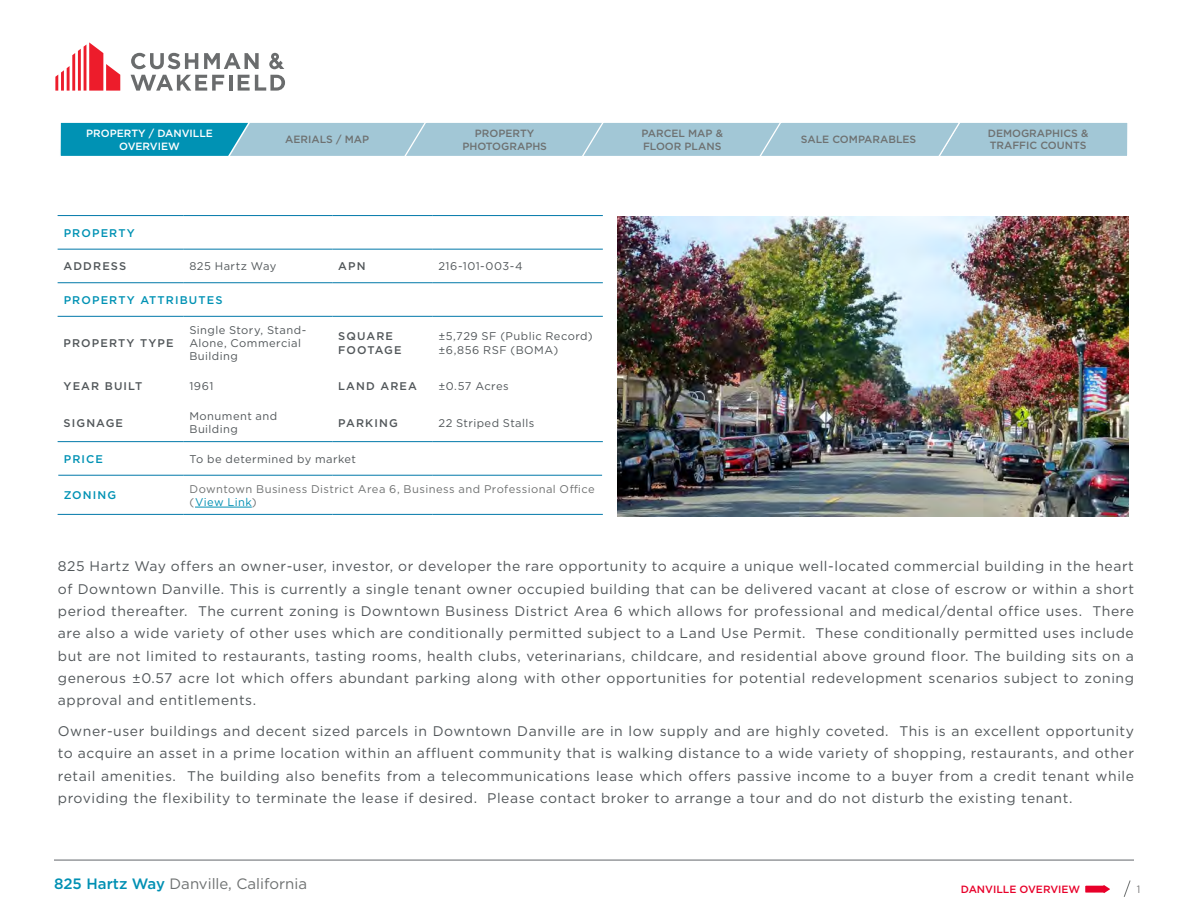
<style>
.page{position:relative;width:1188px;height:918px;background:#fff}
.page>*{position:absolute;margin:0;border:0;box-sizing:border-box;transform-origin:0 0}
.t1{font:15px "Gotham";color:#6e7171}
.t2{font:13.95px/22.4px "Gotham";letter-spacing:.04em;color:#52575a;text-align:justify}
.t3{font:11.1px/13.4px "Gotham";letter-spacing:.04em;color:#52575a}
.t4{font:11.1px/13.4px "Gotham";letter-spacing:.04em;color:#6f7171}
.t5{font:500 11.1px/13.4px "Gotham";letter-spacing:.1em;color:#52575a}
.t6{font:500 11.1px "Gotham";letter-spacing:.1em;color:#0092b4}
.t7{font:500 10.5px/12.6px "Gotham";color:#6e7171}
.t8{font:500 10.5px/12.6px "Gotham";color:#fff;text-align:center}
.t9{font:500 10.5px "Gotham";color:#e8002a}
.t10{font:300 10.5px "Gotham";color:#414042}
.s1{color:#0090b3}
.s2{font-weight:500;color:#0090b3}
</style>
<div class="page">
<svg style="left:1123px;top:880px;width:8px;height:17px"></svg>
<svg style="left:55px;top:42px;width:65px;height:49px"></svg>
<hr style="left:229px;top:75px;width:4px;height:16px;background:#6a6c6d">
<svg style="left:238px;top:75px;width:47px;height:16px"></svg>
<svg style="left:131px;top:53px;width:67px;height:16px"></svg>
<svg style="left:204px;top:53px;width:55px;height:16px"></svg>
<svg style="left:131px;top:75px;width:93px;height:16px"></svg>
<svg style="left:269px;top:53px;width:15px;height:16px"></svg>
<svg style="left:60px;top:122px;width:1068px;height:34px;background:#8bc0d2"></svg>
<hr style="left:54px;top:860px;width:1080px;height:1px;background:#a5a7aa">
<svg style="left:1085px;top:885px;width:25px;height:8px"></svg>
<hr style="left:58px;top:215px;width:126px;height:1px;background:#0078a9">
<hr style="left:184px;top:215px;width:149px;height:1px;background:#0078a9">
<hr style="left:333px;top:215px;width:100px;height:1px;background:#0078a9">
<hr style="left:433px;top:215px;width:170px;height:1px;background:#0078a9">
<hr style="left:58px;top:249px;width:126px;height:1px;background:#0078a9">
<hr style="left:184px;top:249px;width:149px;height:1px;background:#0078a9">
<hr style="left:333px;top:249px;width:100px;height:1px;background:#0078a9">
<hr style="left:433px;top:249px;width:170px;height:1px;background:#0078a9">
<hr style="left:58px;top:282px;width:126px;height:1px;background:#0078a9">
<hr style="left:184px;top:282px;width:149px;height:1px;background:#0078a9">
<hr style="left:333px;top:282px;width:100px;height:1px;background:#0078a9">
<hr style="left:433px;top:282px;width:170px;height:1px;background:#0078a9">
<hr style="left:58px;top:316px;width:126px;height:1px;background:#0078a9">
<hr style="left:184px;top:316px;width:149px;height:1px;background:#0078a9">
<hr style="left:333px;top:316px;width:100px;height:1px;background:#0078a9">
<hr style="left:433px;top:316px;width:170px;height:1px;background:#0078a9">
<hr style="left:58px;top:441px;width:126px;height:1px;background:#0078a9">
<hr style="left:184px;top:441px;width:149px;height:1px;background:#0078a9">
<hr style="left:333px;top:441px;width:100px;height:1px;background:#0078a9">
<hr style="left:433px;top:441px;width:170px;height:1px;background:#0078a9">
<hr style="left:58px;top:475px;width:126px;height:1px;background:#0078a9">
<hr style="left:184px;top:475px;width:149px;height:1px;background:#0078a9">
<hr style="left:333px;top:475px;width:100px;height:1px;background:#0078a9">
<hr style="left:433px;top:475px;width:169px;height:1px;background:#0078a9">
<hr style="left:58px;top:514px;width:126px;height:1px;background:#0078a9">
<hr style="left:184px;top:514px;width:149px;height:1px;background:#0078a9">
<hr style="left:333px;top:514px;width:100px;height:1px;background:#0078a9">
<hr style="left:433px;top:514px;width:170px;height:1px;background:#0078a9">
<hr style="left:195px;top:507px;width:57px;height:1px;background:#0090b3">
<img style="left:617px;top:216px;width:512px;height:300px">
<p class="t8" style="left:86px;top:127px;width:128px">PROPERTY / DANVILLE<br>OVERVIEW</p>
<p class="t7" style="left:285px;top:133px;width:85px">AERIALS / MAP</p>
<p class="t7" style="left:462px;top:127px;width:86px;text-align:center">PROPERTY<br>PHOTOGRAPHS</p>
<p class="t7" style="left:642px;top:127px;width:83px">PARCEL MAP &amp;<br>FLOOR PLANS</p>
<p class="t7" style="left:801px;top:133px;width:117px">SALE COMPARABLES</p>
<p class="t6" style="left:64px;top:226px;width:73px">PROPERTY</p>
<p class="t5" style="left:64px;top:260px;width:64px">ADDRESS</p>
<p class="t3" style="left:189px;top:260px;width:89px">825 Hartz Way</p>
<p class="t5" style="left:338px;top:260px;width:29px">APN</p>
<p class="t3" style="left:438px;top:260px;width:86px">216-101-003-4</p>
<p class="t6" style="left:64px;top:293px;width:160px">PROPERTY ATTRIBUTES</p>
<p class="t5" style="left:64px;top:336px;width:112px">PROPERTY TYPE</p>
<p class="t3" style="left:189px;top:323px;width:118px">Single Story, Stand-<br>Alone, Commercial<br>Building</p>
<p class="t5" style="left:338px;top:330px;width:65px">SQUARE<br>FOOTAGE</p>
<p class="t3" style="left:438px;top:330px;width:156px">±5,729 SF (Public Record) ±6,856 RSF (BOMA)</p>
<p class="t5" style="left:64px;top:379px;width:80px">YEAR BUILT</p>
<p class="t3" style="left:189px;top:379px;width:26px">1961</p>
<p class="t5" style="left:338px;top:379px;width:80px">LAND AREA</p>
<p class="t3" style="left:438px;top:379px;width:72px">±0.57 Acres</p>
<p class="t5" style="left:64px;top:416px;width:61px">SIGNAGE</p>
<p class="t3" style="left:189px;top:409px;width:89px">Monument and<br>Building</p>
<p class="t5" style="left:338px;top:416px;width:61px">PARKING</p>
<p class="t3" style="left:438px;top:416px;width:97px">22 Striped Stalls</p>
<p class="t6" style="left:64px;top:452px;width:41px">PRICE</p>
<p class="t3" style="left:190px;top:452px;width:168px">To be determined by market</p>
<p class="t6" style="left:64px;top:488px;width:54px">ZONING</p>
<p class="t4" style="left:190px;top:482px;width:407px">Downtown Business District Area 6, Business and Professional Office (<span class="s1">View Link</span>)</p>
<p class="t7" style="left:988px;top:127px;width:102px">DEMOGRAPHICS &amp;<br>TRAFFIC COUNTS</p>
<p class="t2" style="left:58px;top:555px;width:1078px">825 Hartz Way offers an owner-user, investor, or developer the rare opportunity to acquire a unique well-located commercial building in the heart of Downtown Danville. This is currently a single tenant owner occupied building that can be delivered vacant at close of escrow or within a short period thereafter. The current zoning is Downtown Business District Area 6 which allows for professional and medical/dental office uses. There are also a wide variety of other uses which are conditionally permitted subject to a Land Use Permit. These conditionally permitted uses include but are not limited to restaurants, tasting rooms, health clubs, veterinarians, childcare, and residential above ground floor. The building sits on a generous ±0.57 acre lot which offers abundant parking along with other opportunities for potential redevelopment scenarios subject to zoning approval and entitlements.</p>
<p class="t2" style="left:58px;top:720px;width:1078px">Owner-user buildings and decent sized parcels in Downtown Danville are in low supply and are highly coveted. This is an excellent opportunity to acquire an asset in a prime location within an affluent community that is walking distance to a wide variety of shopping, restaurants, and other retail amenities. The building also benefits from a telecommunications lease which offers passive income to a buyer from a credit tenant while providing the flexibility to terminate the lease if desired. Please contact broker to arrange a tour and do not disturb the existing tenant.</p>
<p class="t1" style="left:54px;top:874px;width:255px"><span class="s2">825 Hartz Way</span> Danville, California</p>
<p class="t10" style="left:1137px;top:882px;width:5px">1</p>
<p class="t9" style="left:961px;top:883px;width:121px">DANVILLE OVERVIEW</p>
</div>
